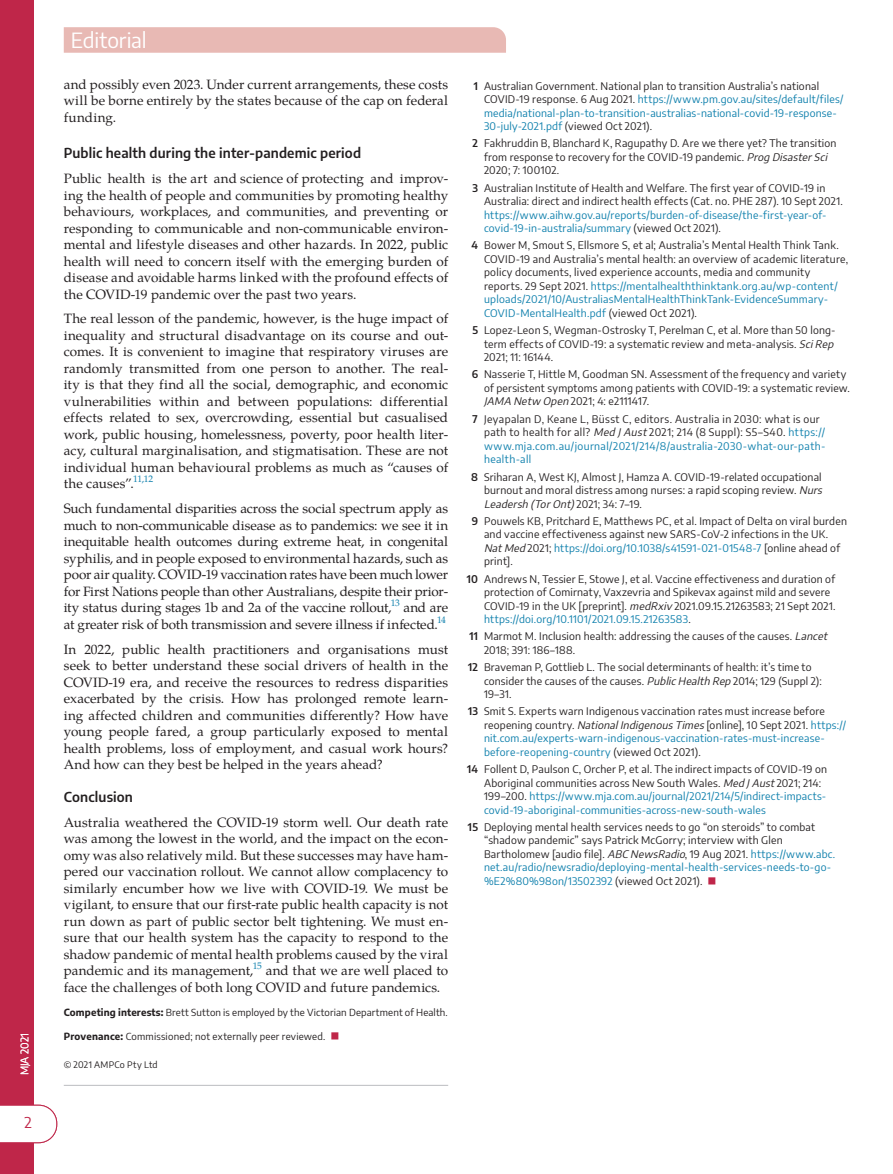
<style>
.page{position:relative;width:893px;height:1174px;background:#fff}
.page>*{position:absolute;margin:0;border:0;box-sizing:border-box;transform-origin:0 0}
.t1{font:21px "Encode Sans";letter-spacing:-.005em;color:#fff}
.t2{font:15px "Encode Sans";color:#bf2649}
.t3{font:13.5px/16.5px "Te X Gyre Pagella";letter-spacing:.005em;color:#231f20;text-align:justify}
.t4{font:600 13.5px "Encode Sans";letter-spacing:.01em;color:#231f20}
.t5{font:10.5px/13.5px "Encode Sans";letter-spacing:.02em;color:#231f20}
.t6{font:10.5px/13.5px "Encode Sans";letter-spacing:.02em;color:#0d7fac}
.t7{font:10.5px/13.5px "Encode Sans";letter-spacing:.04em;color:#231f20}
.t8{font:10.5px "Encode Sans";letter-spacing:-.005em;color:#fff}
.t9{font:9.75px "Encode Sans";letter-spacing:.02em;color:#231f20}
.t10{font:9px "Encode Sans";letter-spacing:.03em;color:#231f20}
.s1{font-weight:700}
.s2{font-family:"Arial Unicode MS";font-size:16.2px;color:#bf2649}
.s3{font-weight:600;color:#231f20}
.s4{color:#231f20}
.s5{font-weight:600}
.s6{font-style:italic}
.s7{color:#0d7fac}
</style>
<div class="page">
<div style="left:0;top:0;width:34px;height:1174px;background:#bf2649"></div>
<svg style="left:64px;top:27px;width:442px;height:26px;background:#e8bab5"></svg>
<div style="left:0;top:1105px;width:57px;height:37px;background:#fff"></div>
<hr style="left:64px;top:1085px;width:384px;height:1px;background:#bcbdc0">
<p class="t8" style="left:17px;top:1075px;width:44px;rotate:-90deg">MJA 2021</p>
<p class="t2" style="left:25px;top:1112px;width:9px">2</p>
<p class="t2" style="left:25px;top:1114px;width:9px">2</p>
<h1 class="t1" style="left:71px;top:25px;width:77px">Editorial</h1>
<p class="t3" style="left:64px;top:75px;width:386px">and possibly even 2023. Under current arrangements, these costs will be borne entirely by the states because of the cap on federal funding.</p>
<p class="t4" style="left:64px;top:143px;width:299px">Public health during the inter-pandemic period</p>
<p class="t3" style="left:64px;top:169px;width:386px">Public health is the art and science of protecting and improv&shy;ing the health of people and communities by promoting healthy behaviours, workplaces, and communities, and preventing or responding to communicable and non-communicable environ&shy;mental and lifestyle diseases and other hazards. In 2022, public health will need to concern itself with the emerging burden of disease and avoidable harms linked with the profound effects of the COVID-19 pandemic over the past two years.</p>
<p class="t3" style="left:64px;top:310px;width:386px">The real lesson of the pandemic, however, is the huge impact of inequality and structural disadvantage on its course and out&shy;comes. It is convenient to imagine that respiratory viruses are randomly transmitted from one person to another. The real&shy;ity is that they find all the social, demographic, and economic vulnerabilities within and between populations: differential effects related to sex, overcrowding, essential but casualised work, public housing, homelessness, poverty, poor health liter&shy;acy, cultural marginalisation, and stigmatisation. These are not individual human behavioural problems as much as “causes of the causes”.<sup>11,12</sup></p>
<p class="t3" style="left:64px;top:499px;width:386px">Such fundamental disparities across the social spectrum apply as much to non-communicable disease as to pandemics: we see it in inequitable health outcomes during extreme heat, in congenital syphilis, and in people exposed to environmental hazards, such as poor air quality. COVID-19 vaccination rates have been much lower for First Nations people than other Australians, despite their prior&shy;ity status during stages 1b and 2a of the vaccine rollout,<sup>13</sup> and are at greater risk of both transmission and severe illness if infected.<sup>14</sup></p>
<p class="t3" style="left:64px;top:640px;width:386px">In 2022, public health practitioners and organisations must seek to better understand these social drivers of health in the COVID-19 era, and receive the resources to redress disparities exacerbated by the crisis. How has prolonged remote learn&shy;ing affected children and communities differently? How have young people fared, a group particularly exposed to mental health problems, loss of employment, and casual work hours?<br>And how can they best be helped in the years ahead?</p>
<p class="t4" style="left:64px;top:787px;width:71px">Conclusion</p>
<p class="t3" style="left:64px;top:813px;width:386px">Australia weathered the COVID-19 storm well. Our death rate was among the lowest in the world, and the impact on the econ&shy;omy was also relatively mild. But these successes may have ham&shy;pered our vaccination rollout. We cannot allow complacency to similarly encumber how we live with COVID-19. We must be vigilant, to ensure that our first-rate public health capacity is not run down as part of public sector belt tightening. We must en&shy;sure that our health system has the capacity to respond to the shadow pandemic of mental health problems caused by the viral pandemic and its management,<sup>15</sup> and that we are well placed to face the challenges of both long COVID and future pandemics.</p>
<p class="t9" style="left:64px;top:1005px;width:386px"><span class="s1">Competing interests:</span> Brett Sutton is employed by the Victorian Department of Health.</p>
<p class="t9" style="left:64px;top:1029px;width:278px"><span class="s1">Provenance:</span> Commissioned; not externally peer reviewed. <span class="s2">■</span></p>
<p class="t10" style="left:64px;top:1058px;width:95px">© 2021 AMPCo Pty Ltd</p>
<p class="t6" style="left:484px;top:78px;width:361px;text-indent:-10px"><span class="s3">1</span> <span class="s4">Australian Government. National plan to transition Australia’s national COVID-19 response. 6 Aug 2021.</span> https://www.pm.gov.au/sites/default/files/ media/national-plan-to-transition-australias-national-covid-19-response-30-july-2021.pdf <span class="s4">(viewed Oct 2021).</span></p>
<p class="t5" style="left:484px;top:136px;width:354px;text-indent:-11px"><span class="s5">2</span> Fakhruddin B, Blanchard K, Ragupathy D. Are we there yet? The transition from response to recovery for the COVID-19 pandemic. <span class="s6">Prog DisasterSci<br></span>2020; 7: 100102.</p>
<p class="t5" style="left:484px;top:180px;width:360px;text-indent:-12px"><span class="s5">3</span> Australian Institute of Health and Welfare. The first year of COVID-19 in<br>Australia: direct and indirect health effects (Cat. no. PHE 287). 10 Sept 2021.</p>
<p class="t6" style="left:484px;top:207px;width:344px">https://www.aihw.gov.au/reports/burden-of-disease/the-first-year-of&shy;covid-19-in-australia/summary <span class="s4">(viewed Oct 2021).</span></p>
<p class="t5" style="left:484px;top:238px;width:366px;text-indent:-13px"><span class="s5">4</span> Bower M, Smout S, Ellsmore S, et al; Australia’s Mental Health Think Tank.<br>COVID-19 and Australia’s mental health: an overview of academic literature, policy documents, lived experience accounts, media and community reports. 29 Sept 2021. <span class="s7">https://mentalhealththinktank.org.au/wp-content/ uploads/2021/10/AustraliasMentalHealthThinkTank-EvidenceSummary-- COVID-MentalHealth.pdf</span> (viewed Oct 2021).</p>
<p class="t5" style="left:484px;top:323px;width:354px;text-align:justify;text-indent:-12px"><span class="s5">5</span> Lopez-Leon S, Wegman-Ostrosky T, Perelman C, et al. More than 50 long&shy;term effects of COVID-19: a systematic review and meta-analysis. <span class="s6">SciRep </span>2021; 11: 16144.</p>
<p class="t5" style="left:484px;top:367px;width:367px;text-indent:-12px"><span class="s5">6</span> Nasserie T, Hittle M, Goodman SN. Assessment of the frequency and variety of persistent symptoms among patients with COVID-19: a systematic review.<br><span class="s6">JAMA Netw Open</span> 2021; 4: e2111417.</p>
<p class="t7" style="left:484px;top:411px;width:343px;text-indent:-11px"><span class="s5">7</span> Jeyapalan D, Keane L, Büsst C, editors. Australia in 2030: what is our path to health for all? <span class="s6">Med J Aust</span>2021; 214 (8 Suppl): S5–S40. <span class="s7">https:// www.mja.com.au/journal/2021/214/8/australia-2030-what-our-path-- health-all</span></p>
<p class="t5" style="left:484px;top:469px;width:342px;text-indent:-13px"><span class="s5">8</span> Sriharan A, West KJ, Almost J, Hamza A. COVID-19-related occupational burnout and moral distress among nurses: a rapid scoping review. <span class="s6">Nurs<br>Leadersh (TorOnt)</span>2 0 2 1 ; 3 4 : 7–1 9 .</p>
<p class="t5" style="left:484px;top:513px;width:364px;text-indent:-12px"><span class="s5">9</span> Pouwels KB, Pritchard E, Matthews PC, et al. Impact of Delta on viral burden and vaccine effectiveness against new SARS-CoV-2 infections in the UK.<br><span class="s6">NatMed</span> 2021; <span class="s7">https://doi.org/10.1038/s41591-021-01548-7</span> [online ahead of print].</p>
<p class="t5" style="left:484px;top:571px;width:353px;text-indent:-17px"><span class="s5">10</span> Andrews N, Tessier E, Stowe J, et al. Vaccine effectiveness and duration of protection of Comirnaty, Vaxzevria and Spikevax against mild and severe COVID-19 in the UK [preprint]. <span class="s6">medRxiv</span> 2021.09.15.21263583; 21 Sept 2021. <span class="s7">https://doi.org/10.1101/2021.09.15.21263583</span>.</p>
<p class="t5" style="left:484px;top:629px;width:347px;text-indent:-15px"><span class="s5">11</span> Marmot M. Inclusion health: addressing the causes of the causes. <span class="s6">Lancet<br></span>2018; 391: 186–188.</p>
<p class="t5" style="left:484px;top:660px;width:339px;text-indent:-16px"><span class="s5">12</span> Braveman P, Gottlieb L. The social determinants of health: it’s time to consider the causes of the causes. <span class="s6">PublicHealth Rep</span> 2014; 129 (Suppl 2):<br>19–31.</p>
<p class="t5" style="left:484px;top:704px;width:363px;text-indent:-16px"><span class="s5">13</span> Smit S. Experts warn Indigenous vaccination rates must increase before reopening country. <span class="s6">NationalIndigenousTimes</span>[online], 10 Sept 2021. <span class="s7">https:// nit.com.au/experts-warn-indigenous-vaccination-rates-must-increase&shy;before-reopening-country</span> (viewed Oct 2021).</p>
<p class="t5" style="left:484px;top:762px;width:344px;text-indent:-17px"><span class="s5">14</span> Follent D, Paulson C, Orcher P, et al. The indirect impacts of COVID-19 on Aboriginal communities across New South Wales. <span class="s6">Med J Aust</span>2021; 214:<br>199–200. <span class="s7">https://www.mja.com.au/journal/2021/214/5/indirect-impacts&shy;covid-19-aboriginal-communities-across-new-south-wales</span></p>
<p class="t5" style="left:484px;top:819px;width:353px;text-indent:-16px"><span class="s5">15</span> Deploying mental health services needs to go “on steroids” to combat “shadow pandemic” says Patrick McGorry; interview with Glen Bartholomew [audio file]. <span class="s6">ABC NewsRadio</span>, 19 Aug 2021. <span class="s7">https://www.abc. net.au/radio/newsradio/deploying-mental-health-services-needs-to-go-%E2%80%98on/13502392</span> (viewed Oct 2021). <span class="s2">■</span></p>
</div>
